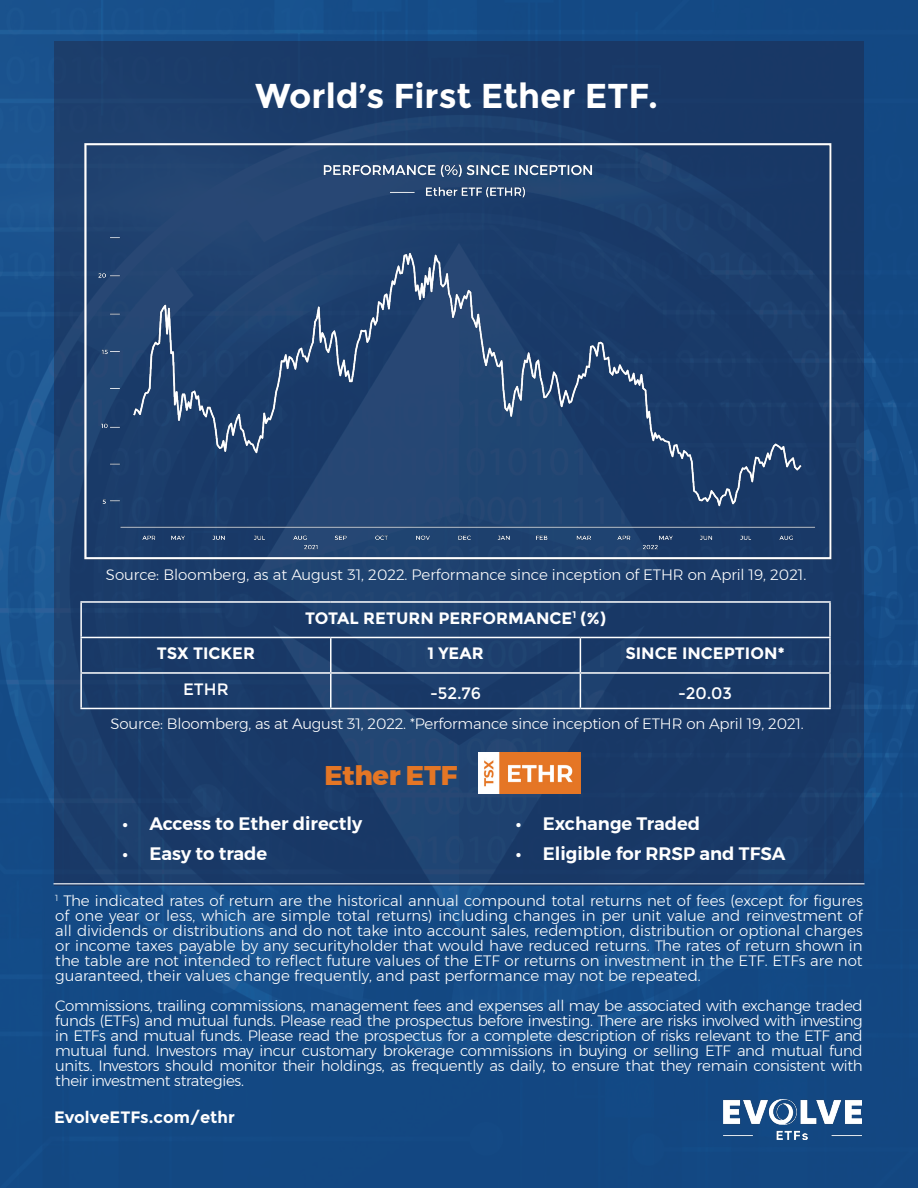
<style>
.page{position:relative;width:918px;height:1188px;background:#134984}
.page>*{position:absolute;margin:0;border:0;box-sizing:border-box;transform-origin:0 0}
.t1{font:700 34.5px "Montserrat";color:#fff}
.t2{font:800 27px "Montserrat";letter-spacing:-.01em;color:#e47625}
.t3{font:600 18px "Montserrat";color:#fff}
.t4{font:700 16.5px "Montserrat";color:#fff}
.t5{font:16.5px "Montserrat";color:#fff}
.source{font:300 15px/15px "Montserrat";letter-spacing:-.01em;color:#fff;text-align:justify}
</style>
<div class="page">
<div style="left:54px;top:41px;width:810px;height:845px;background:linear-gradient(to right,#1d3f6c,#1a3a68)"></div>
<img style="left:478px;top:753px;width:102px;height:41px">
<hr style="left:53px;top:883px;width:812px;height:1px;background:#fff">
<hr style="left:80px;top:672px;width:251px;height:2px;background:#fff">
<hr style="left:80px;top:637px;width:251px;height:1px;background:#fff">
<hr style="left:331px;top:637px;width:249px;height:1px;background:#fff">
<hr style="left:580px;top:637px;width:251px;height:1px;background:#fff">
<hr style="left:80px;top:601px;width:251px;height:2px;background:#fff">
<hr style="left:80px;top:603px;width:2px;height:34px;background:#fff">
<hr style="left:331px;top:601px;width:249px;height:2px;background:#fff">
<hr style="left:580px;top:601px;width:251px;height:2px;background:#fff">
<hr style="left:80px;top:638px;width:2px;height:34px;background:#fff">
<hr style="left:330px;top:638px;width:2px;height:34px;background:#fff">
<hr style="left:80px;top:674px;width:2px;height:34px;background:#fff">
<hr style="left:80px;top:708px;width:251px;height:1px;background:#fff">
<hr style="left:829px;top:603px;width:2px;height:34px;background:#fff">
<hr style="left:580px;top:638px;width:1px;height:34px;background:#fff">
<hr style="left:829px;top:638px;width:2px;height:34px;background:#fff">
<hr style="left:330px;top:674px;width:2px;height:34px;background:#fff">
<hr style="left:580px;top:674px;width:1px;height:34px;background:#fff">
<hr style="left:331px;top:672px;width:249px;height:2px;background:#fff">
<hr style="left:580px;top:672px;width:251px;height:2px;background:#fff">
<hr style="left:829px;top:674px;width:2px;height:34px;background:#fff">
<hr style="left:331px;top:708px;width:249px;height:1px;background:#fff">
<hr style="left:580px;top:708px;width:251px;height:1px;background:#fff">
<img style="left:724px;top:1099px;width:138px;height:41px">
<img style="left:66px;top:119px;width:786px;height:448px">
<p class="t1" style="left:256px;top:75px;width:404px">World’s First Ether ETF.</p>
<p class="source" style="left:106px;top:567px;width:702px">Source: Bloomberg, as at August 31, 2022. Performance since inception of ETHR on April 19, 2021.</p>
<p class="t4" style="left:305px;top:608px;width:303px">TOTAL RETURN PERFORMANCE<sup>1</sup> (%)</p>
<p class="t4" style="left:157px;top:644px;width:100px">TSX TICKER</p>
<p class="t4" style="left:427px;top:644px;width:58px">1 YEAR</p>
<p class="t4" style="left:625px;top:644px;width:161px">SINCE INCEPTION*</p>
<p class="t5" style="left:183px;top:680px;width:47px">ETHR</p>
<p class="t5" style="left:430px;top:683px;width:53px">-52.76</p>
<p class="t5" style="left:678px;top:683px;width:55px">-20.03</p>
<p class="source" style="left:111px;top:716px;width:695px">Source: Bloomberg, as at August 31, 2022. *Performance since inception of ETHR on April 19, 2021.</p>
<p class="t2" style="left:324px;top:753px;width:135px">Ether ETF</p>
<p class="t3" style="left:123px;top:810px;width:241px">• Access to Ether directly</p>
<p class="t3" style="left:516px;top:810px;width:186px">• Exchange Traded</p>
<p class="t3" style="left:123px;top:839px;width:146px">• Easy to trade</p>
<p class="t3" style="left:516px;top:839px;width:271px">• Eligible for RRSP and TFSA</p>
<p class="source" style="left:55px;top:893px;width:809px"><sup>1</sup> The indicated rates of return are the historical annual compound total returns net of fees (except for figures of one year or less, which are simple total returns) including changes in per unit value and reinvestment of all dividends or distributions and do not take into account sales, redemption, distribution or optional charges or income taxes payable by any securityholder that would have reduced returns. The rates of return shown in the table are not intended to reflect future values of the ETF or returns on investment in the ETF. ETFs are not guaranteed, their values change frequently, and past performance may not be repeated.</p>
<p class="source" style="left:55px;top:998px;width:809px">Commissions, trailing commissions, management fees and expenses all may be associated with exchange traded funds (ETFs) and mutual funds. Please read the prospectus before investing. There are risks involved with investing in ETFs and mutual funds. Please read the prospectus for a complete description of risks relevant to the ETF and mutual fund. Investors may incur customary brokerage commissions in buying or selling ETF and mutual fund units. Investors should monitor their holdings, as frequently as daily, to ensure that they remain consistent with their investment strategies.</p>
<p class="t4" style="left:54px;top:1107px;width:182px">EvolveETFs.com/ethr</p>
</div>
